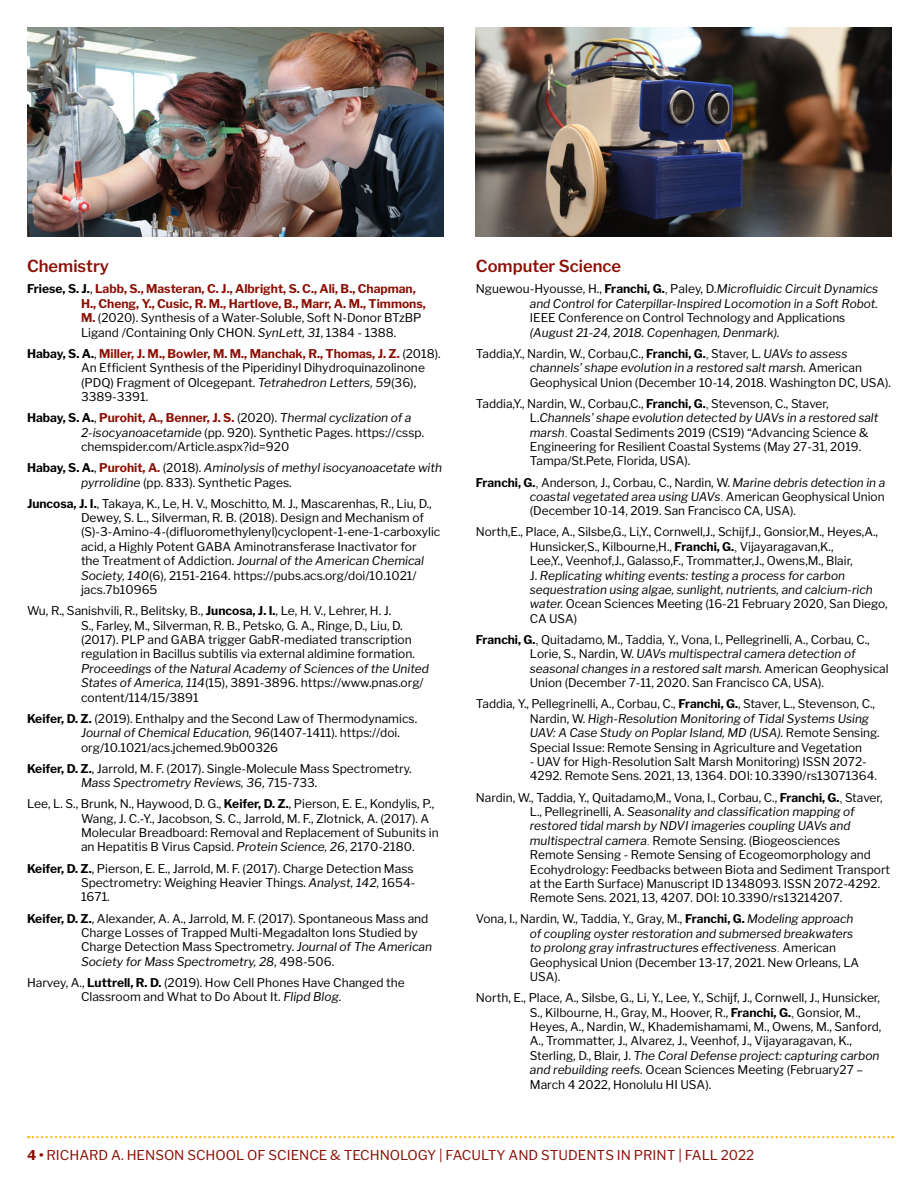
<style>
.page{position:relative;width:918px;height:1188px;background:#fff}
.page>*{position:absolute;margin:0;border:0;box-sizing:border-box;transform-origin:0 0}
.heading_3{font:600 16.5px "Libre Franklin";color:#8b0f04}
.t1{font:13.5px "Libre Franklin";color:#8b0f04}
.Text_-_Citation{font:12px/14.4px "Libre Franklin";color:#000}
.Text_-_Citation-2{font:italic 12px/14.4px "Libre Franklin";color:#000}
.Text_-_Citation-3{font:700 12px/14.4px "Libre Franklin";color:#8b0f04}
.s1{color:#000}
.s2{font-weight:400;color:#000}
.s3{font-weight:400;font-style:italic;color:#000}
.s4{font-weight:700}
.s5{font-weight:700;color:#8b0f04}
.s6{font-style:italic}
.s7{font-weight:700;font-style:normal}
.s8{font-style:normal}
.s9{font-weight:700;font-style:normal;color:#8b0f04}
.s10{font-family:"Times New Roman";font-style:normal}
.s11{font-family:"Times New Roman"}
</style>
<div class="page">
<svg style="left:28px;top:1136px;width:865px;height:2px"></svg>
<img style="left:27px;top:27px;width:416px;height:209px">
<img style="left:475px;top:27px;width:417px;height:209px">
<p class="heading_3" style="left:27px;top:256px;width:84px">Chemistry</p>
<p class="Text_-_Citation-3" style="left:81px;top:282px;width:346px;text-indent:-54px"><span class="s1">Friese, S. J.</span><span class="s2">,</span> Labb, S., Masteran, C. J., Albright, S. C., Ali, B., Chapman, H., Cheng, Y., Cusic, R. M., Hartlove, B., Marr, A. M., Timmons, M. <span class="s2">(2020). Synthesis of a Water-Soluble, Soft N-Donor BTzBP Ligand /Containing Only CHON.</span> <span class="s3">SynLett, 31</span><span class="s2">, 1384 - 1388.</span></p>
<p class="Text_-_Citation" style="left:81px;top:346px;width:361px;text-indent:-54px"><span class="s4">Habay, S. A.</span>, <span class="s5">Miller, J. M., Bowler, M. M., Manchak, R., Thomas, J. Z.</span> (2018).<br>An Efficient Synthesis of the Piperidinyl Dihydroquinazolinone (PDQ) Fragment of Olcegepant. <span class="s6">Tetrahedron Letters, 59</span>(36), 3389-3391.</p>
<p class="Text_-_Citation" style="left:81px;top:411px;width:345px;text-indent:-54px"><span class="s4">Habay, S. A.</span>, <span class="s5">Purohit, A., Benner, J. S.</span> (2020). <span class="s6">Thermal cyclization of a<br>2-isocyanoacetamide</span> (pp. 920). Synthetic Pages. https://cssp. chemspider.com/Article.aspx?id=920</p>
<p class="Text_-_Citation-2" style="left:81px;top:461px;width:363px;text-indent:-54px"><span class="s7">Habay, S. A.</span><span class="s8">,</span> <span class="s9">Purohit, A.</span> <span class="s8">(2018).</span> Aminolysis of methyl isocyanoacetate with pyrrolidine <span class="s8">(pp. 833). Synthetic Pages.</span></p>
<p class="Text_-_Citation" style="left:81px;top:496px;width:361px;text-indent:-54px"><span class="s4">Juncosa, J. I.</span>, Takaya, K., Le, H. V., Moschitto, M. J., Mascarenhas, R., Liu, D., Dewey, S. L., Silverman, R. B. (2018). Design and Mechanism of (S)-3-Amino-4-(difluoromethylenyl)cyclopent-1-ene-1-carboxylic acid, a Highly Potent GABA Aminotransferase Inactivator for<br>the Treatment of Addiction. <span class="s6">Journal of the American Chemical Society, 140</span>(6), 2151-2164. https://pubs.acs.org/doi/10.1021/ jacs.7b10965</p>
<p class="Text_-_Citation" style="left:81px;top:604px;width:350px;text-indent:-54px">Wu, R., Sanishvili, R., Belitsky, B., <span class="s4">Juncosa, J. I.</span>, Le, H. V., Lehrer, H. J.<br>S., Farley, M., Silverman, R. B., Petsko, G. A., Ringe, D., Liu, D. (2017). PLP and GABA trigger GabR-mediated transcription regulation in Bacillus subtilis via external aldimine formation.<br><span class="s6">Proceedings of the Natural Academy of Sciences of the United States of America, 114</span>(15), 3891-3896. https://www.pnas.org/ content/114/15/3891</p>
<p class="Text_-_Citation" style="left:81px;top:711px;width:338px;text-indent:-54px"><span class="s4">Keifer, D. Z.</span> (2019). Enthalpy and the Second Law of Thermodynamics.<br><span class="s6">Journal of Chemical Education, 96</span>(1407-1411). https://doi. org/10.1021/acs.jchemed.9b00326</p>
<p class="Text_-_Citation" style="left:81px;top:761px;width:332px;text-indent:-54px"><span class="s4">Keifer, D. Z.</span>, Jarrold, M. F. (2017). Single-Molecule Mass Spectrometry.<br><span class="s6">Mass Spectrometry Reviews, 36</span>, 715-733.</p>
<p class="Text_-_Citation" style="left:81px;top:797px;width:359px;text-indent:-54px">Lee, L. S., Brunk, N., Haywood, D. G., <span class="s4">Keifer, D. Z.</span>, Pierson, E. E., Kondylis, P., Wang, J. C.-Y., Jacobson, S. C., Jarrold, M. F., Zlotnick, A. (2017). A Molecular Breadboard: Removal and Replacement of Subunits in an Hepatitis B Virus Capsid. <span class="s6">Protein Science, 26</span>, 2170-2180.</p>
<p class="Text_-_Citation" style="left:81px;top:861px;width:336px;text-indent:-54px"><span class="s4">Keifer, D. Z.</span>, Pierson, E. E., Jarrold, M. F. (2017). Charge Detection Mass<br>Spectrometry: Weighing Heavier Things. <span class="s6">Analyst, 142</span>, 1654-<br>1671.</p>
<p class="Text_-_Citation" style="left:81px;top:911px;width:353px;text-indent:-54px"><span class="s4">Keifer, D. Z.</span>, Alexander, A. A., Jarrold, M. F. (2017). Spontaneous Mass and Charge Losses of Trapped Multi-Megadalton Ions Studied by Charge Detection Mass Spectrometry. <span class="s6">Journal of The American Society for Mass Spectrometry, 28</span>, 498-506.</p>
<p class="Text_-_Citation" style="left:81px;top:975px;width:325px;text-indent:-54px">Harvey, A., <span class="s4">Luttrell, R. D.</span> (2019). How Cell Phones Have Changed the<br>Classroom and What to Do About It. <span class="s6">Flipd Blog</span>.</p>
<p class="heading_3" style="left:476px;top:256px;width:147px">Computer Science</p>
<p class="Text_-_Citation-2" style="left:530px;top:282px;width:350px;text-indent:-54px"><span class="s8">Nguewou-Hyousse, H.,</span> <span class="s7">Franchi, G.</span><span class="s10">,</span> <span class="s8">Paley, D</span>.Microfluidic Circuit Dynamics and Control for Caterpillar-Inspired Locomotion in a Soft Robot.<br><span class="s8">IEEE Conference on Control Technology and Applications </span>(August 21-24, 2018. Copenhagen, Denmark).</p>
<p class="Text_-_Citation" style="left:530px;top:346px;width:363px;text-indent:-54px">Taddia,Y., Nardin, W., Corbau,C., <span class="s4">Franchi, G.</span><span class="s11">,</span> Staver, L. <span class="s6">UAVs to assess channels’ shape evolution in a restored salt marsh.</span> American<br>Geophysical Union (December 10-14, 2018. Washington DC, USA).</p>
<p class="Text_-_Citation" style="left:530px;top:396px;width:350px;text-indent:-54px">Taddia,Y., Nardin, W., Corbau,C., <span class="s4">Franchi, G.</span><span class="s11">,</span> Stevenson, C., Staver, L.<span class="s6">Channels’ shape evolution detected by UAVs in a restored salt marsh</span><span class="s11">.</span> Coastal Sediments 2019 (CS19) “Advancing Science &amp; Engineering for Resilient Coastal Systems (May 27-31, 2019.<br>Tampa/St.Pete, Florida, USA).</p>
<p class="Text_-_Citation" style="left:530px;top:475px;width:357px;text-align:justify;text-indent:-54px"><span class="s4">Franchi, G.</span><span class="s11">,</span> Anderson, J., Corbau, C., Nardin, W. <span class="s6">Marine debris detection in a coastal vegetated area using UAVs</span><span class="s11">.</span> American Geophysical Union (December 10-14, 2019. San Francisco CA, USA).</p>
<p class="Text_-_Citation" style="left:530px;top:525px;width:359px;text-indent:-54px">North,E., Place, A., Silsbe,G., Li,Y., Cornwell,J., Schijf,J., Gonsior,M., Heyes,A., Hunsicker,S., Kilbourne,H., <span class="s4">Franchi, G.</span><span class="s11">,</span> Vijayaragavan,K.,<br>Lee,Y., Veenhof,J., Galasso,F., Trommatter,J., Owens,M., Blair,<br>J. <span class="s6">Replicating whiting events: testing a process for carbon sequestration using algae, sunlight, nutrients, and calcium-rich water.</span> Ocean Sciences Meeting (16-21 February 2020, San Diego, CA USA)</p>
<p class="Text_-_Citation" style="left:530px;top:632px;width:360px;text-indent:-54px"><span class="s4">Franchi, G.</span><span class="s11">,</span> Quitadamo, M., Taddia, Y., Vona, I., Pellegrinelli, A., Corbau, C., Lorie, S., Nardin, W. <span class="s6">UAVs multispectral camera detection of seasonal changes in a restored salt marsh.</span> American Geophysical Union (December 7-11, 2020. San Francisco CA, USA).</p>
<p class="Text_-_Citation" style="left:530px;top:697px;width:351px;text-indent:-54px">Taddia, Y., Pellegrinelli, A., Corbau, C., <span class="s4">Franchi, G.</span>, Staver, L., Stevenson, C., Nardin, W. <span class="s6">High-Resolution Monitoring of Tidal Systems Using UAV: A Case Study on Poplar Island, MD (USA).</span> Remote Sensing.<br>Special Issue: Remote Sensing in Agriculture and Vegetation</p>
<p class="Text_-_Citation" style="left:530px;top:754px;width:349px">- UAV for High-Resolution Salt Marsh Monitoring) ISSN 2072-<br>4292. Remote Sens. 2021, 13, 1364. DOI: 10.3390/rs13071364.</p>
<p class="Text_-_Citation" style="left:530px;top:790px;width:362px;text-indent:-54px">Nardin, W., Taddia, Y., Quitadamo,M., Vona, I., Corbau, C., <span class="s4">Franchi, G.</span><span class="s11">,</span> Staver, L., Pellegrinelli, A. <span class="s6">Seasonality and classification mapping of restored tidal marsh by NDVI imageries coupling UAVs and multispectral camera</span><span class="s11">.</span> Remote Sensing. (Biogeosciences<br>Remote Sensing - Remote Sensing of Ecogeomorphology and Ecohydrology: Feedbacks between Biota and Sediment Transport at the Earth Surface) Manuscript ID 1348093. ISSN 2072-4292.<br>Remote Sens. 2021, 13, 4207. DOI: 10.3390/rs13214207.</p>
<p class="Text_-_Citation-2" style="left:530px;top:912px;width:331px;text-indent:-54px"><span class="s8">Vona, I., Nardin, W., Taddia, Y., Gray, M.,</span> <span class="s7">Franchi, G.</span> Modeling approach of coupling oyster restoration and submersed breakwaters to prolong gray infrastructures effectiveness<span class="s10">.</span> <span class="s8">American Geophysical Union (December 13-17, 2021. New Orleans, LA USA).</span></p>
<p class="Text_-_Citation" style="left:530px;top:991px;width:353px;text-indent:-54px">North, E., Place, A., Silsbe, G., Li, Y., Lee, Y., Schijf, J., Cornwell, J., Hunsicker, S., Kilbourne, H., Gray, M., Hoover, R., <span class="s4">Franchi, G.</span><span class="s11">,</span> Gonsior, M., Heyes, A., Nardin, W., Khademishamami, M., Owens, M., Sanford, A., Trommatter, J., Alvarez, J., Veenhof, J., Vijayaragavan, K., Sterling, D., Blair, J. <span class="s6">The Coral Defense project: capturing carbon and rebuilding reefs.</span> Ocean Sciences Meeting (February27 – March 4 2022, Honolulu HI USA).</p>
<p class="t1" style="left:27px;top:1147px;width:729px"><span class="s4">4 •</span> RICHARD A. HENSON SCHOOL OF SCIENCE &amp; TECHNOLOGY | FACULTY AND STUDENTS IN PRINT | FALL 2022</p>
</div>
